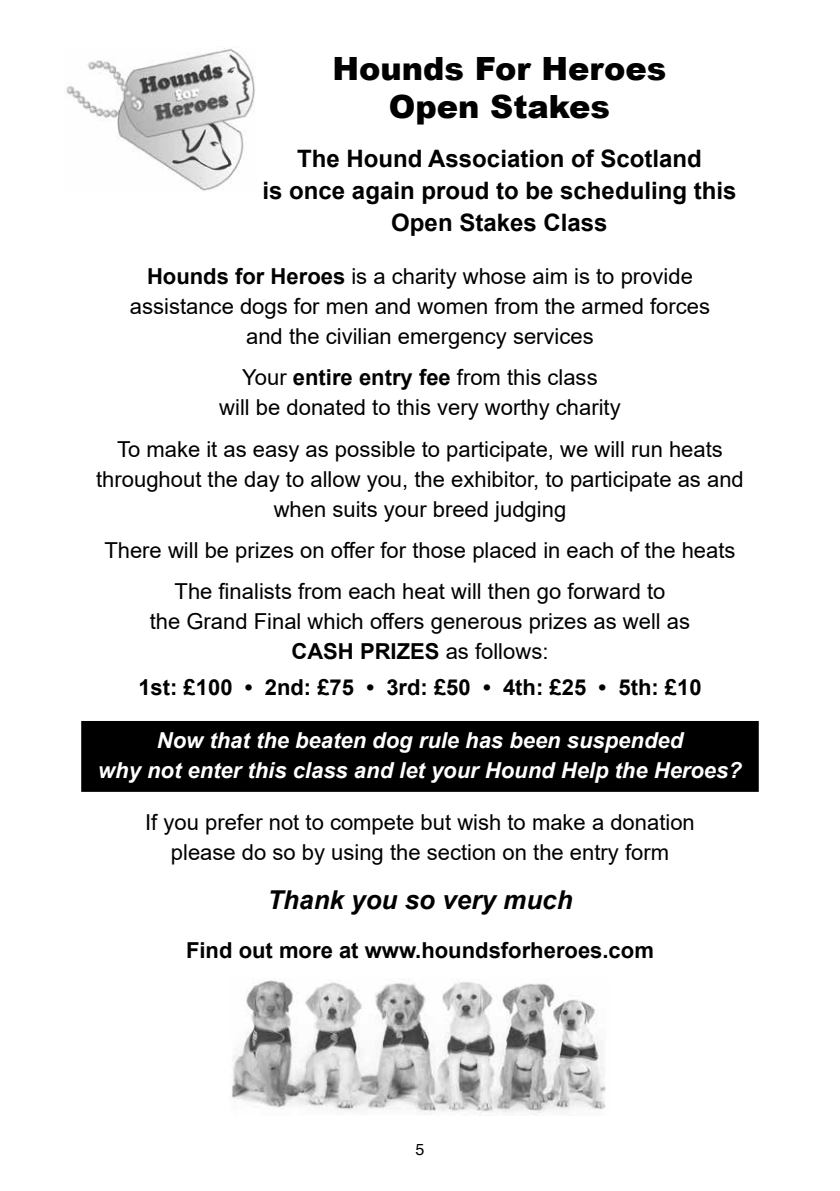
<style>
.page{position:relative;width:840px;height:1191px;background:#fff}
.page>*{position:absolute;margin:0;border:0;box-sizing:border-box;transform-origin:0 0}
.t1{font:900 32px/38.4px "Arial";color:#000;text-align:center}
.t2{font:italic 700 26px "Arial";color:#000}
.t3{font:700 24px/32px "Arial";color:#000;text-align:center}
.t4{font:22px/30px "Arial";color:#000;text-align:center}
.t5{font:italic 700 22px/30px "Arial";color:#fff;text-align:center}
.t6{font:700 22px "Arial";color:#000}
.t7{font:16px "Helvetica";color:#000}
.s1{font-weight:700}
</style>
<div class="page">
<div style="left:82px;top:722px;width:675px;height:69px;background:#000"></div>
<div style="left:81px;top:721px;width:677px;height:71px;border:2px solid #000"></div>
<img style="left:231px;top:980px;width:375px;height:135px">
<img style="left:66px;top:48px;width:189px;height:143px">
<h1 class="t1" style="left:332px;top:48px;width:335px">Hounds For Heroes<br>Open Stakes</h1>
<p class="t3" style="left:262px;top:143px;width:475px">The Hound Association of Scotland<br>is once again proud to be scheduling this<br>Open Stakes Class</p>
<p class="t4" style="left:130px;top:261px;width:581px"><span class="s1">Hounds for Heroes</span> is a charity whose aim is to provide assistance dogs for men and women from the armed forces and the civilian emergency services</p>
<p class="t4" style="left:219px;top:362px;width:403px">Your <span class="s1">entire entry fee</span> from this class<br>will be donated to this very worthy charity</p>
<p class="t4" style="left:96px;top:434px;width:648px">To make it as easy as possible to participate, we will run heats throughout the day to allow you, the exhibitor, to participate as and when suits your breed judging</p>
<p class="t4" style="left:104px;top:529px;width:632px;line-height:41.4px">There will be prizes on offer for those placed in each of the heats<br>The finalists from each heat will then go forward to</p>
<p class="t4" style="left:150px;top:606px;width:541px">the Grand Final which offers generous prizes as well as<br><span class="s1">CASH PRIZES</span> as follows:</p>
<p class="t6" style="left:138px;top:672px;width:564px">1st: £100 • 2nd: £75 • 3rd: £50 • 4th: £25 • 5th: £10</p>
<p class="t5" style="left:98px;top:725px;width:645px">Now that the beaten dog rule has been suspended<br>why not enter this class and let your Hound Help the Heroes?</p>
<p class="t4" style="left:145px;top:807px;width:551px">If you prefer not to compete but wish to make a donation please do so by using the section on the entry form</p>
<p class="t2" style="left:267px;top:882px;width:306px">Thank you so very much</p>
<p class="t6" style="left:186px;top:934px;width:469px">Find out more at www.houndsforheroes.com</p>
<p class="t7" style="left:415px;top:1140px;width:10px">5</p>
</div>
